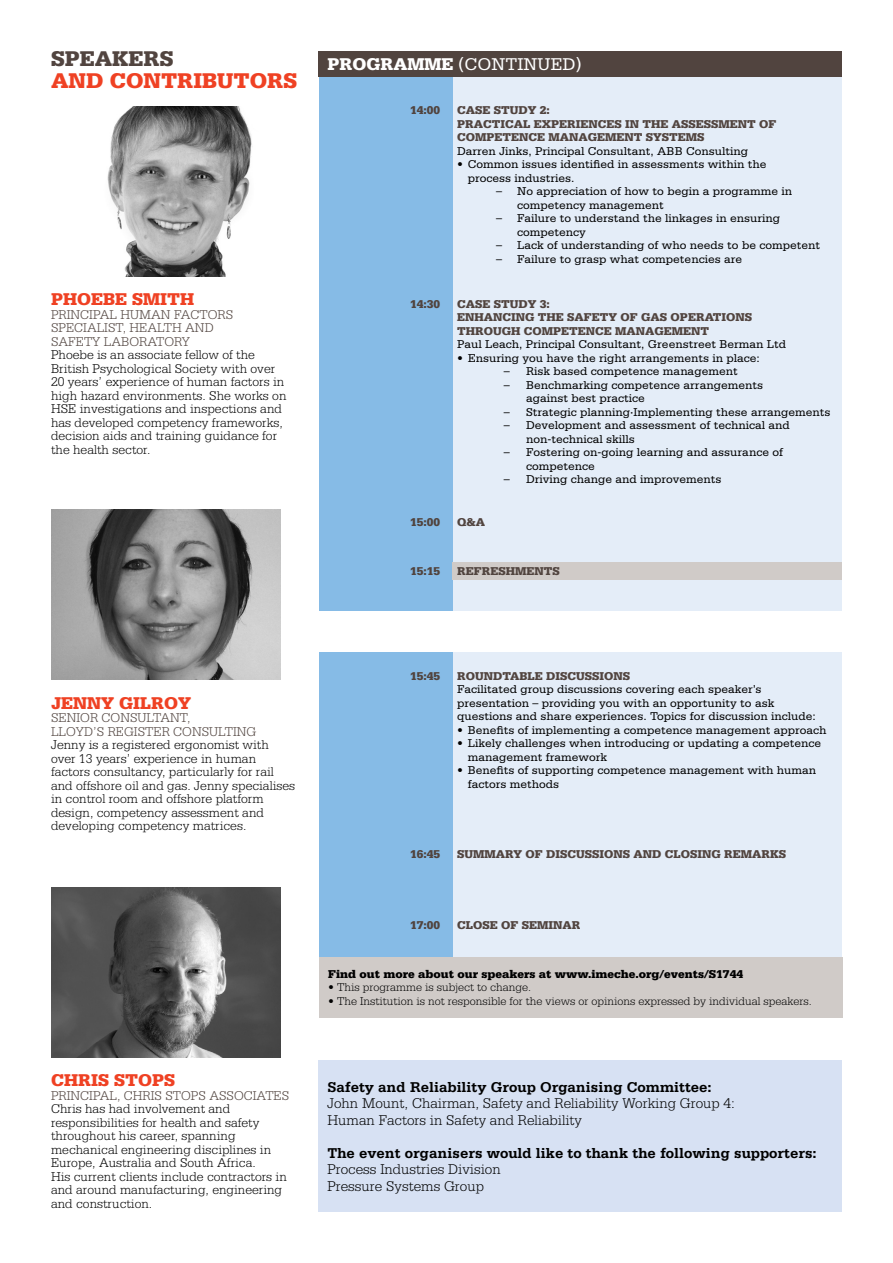
<style>
.page{position:relative;width:893px;height:1263px;background:#fff}
.page>*{position:absolute;margin:0;border:0;box-sizing:border-box;transform-origin:0 0}
.t1{font:900 22.5px "Serifa Std";color:#ef4123}
.t2{font:900 22.5px "Serifa Std";color:#51443f}
.t3{font:900 18px "Serifa Std";color:#ef4123}
.t4{font:18px "Serifa Std";color:#fff}
.t5{font:300 15px/16.5px "Serifa Std";color:#000}
.t6{font:700 15px "Serifa Std";color:#000}
.t7{font:300 13.5px/13.5px "Serifa Std";color:#000}
.t8{font:300 13.5px/13.5px "Serifa Std";color:#51443f}
.t9{font:12px/13.5px "Serifa Std";color:#000}
.t10{font:900 12px/13.5px "Serifa Std";color:#51443f}
.t11{font:300 12px "Serifa Std";color:#000}
.t12{font:900 12px "Serifa Std";color:#000}
.s1{font-weight:900}
</style>
<div class="page">
<div style="left:434px;top:68px;width:408px;height:542px;background:#e4edf8"></div>
<div style="left:319px;top:68px;width:134px;height:542px;background:#86bbe6"></div>
<div style="left:319px;top:51px;width:523px;height:26px;background:#51443f"></div>
<div style="left:319px;top:957px;width:523px;height:60px;background:#d0cbc8"></div>
<img style="left:107px;top:106px;width:145px;height:170px">
<img style="left:51px;top:510px;width:230px;height:170px">
<img style="left:51px;top:887px;width:230px;height:170px">
<div style="left:319px;top:1060px;width:523px;height:152px;background:#d7e1f3"></div>
<div style="left:434px;top:653px;width:408px;height:304px;background:#e4edf8"></div>
<div style="left:319px;top:653px;width:134px;height:304px;background:#86bbe6"></div>
<div style="left:453px;top:562px;width:389px;height:17px;background:#d0cbc8"></div>
<p class="t2" style="left:51px;top:45px;width:124px">SPEAKERS</p>
<p class="t1" style="left:51px;top:68px;width:248px">AND CONTRIBUTORS</p>
<p class="t3" style="left:51px;top:289px;width:145px">PHOEBE SMITH</p>
<p class="t8" style="left:51px;top:308px;width:184px">PRINCIPAL HUMAN FACTORS<br>SPECIALIST, HEALTH AND<br>SAFETY LABORATORY</p>
<p class="t7" style="left:51px;top:348px;width:237px">Phoebe is an associate fellow of the British Psychological Society with over 20 years’ experience of human factors in high hazard environments. She works on HSE investigations and inspections and has developed competency frameworks, decision aids and training guidance for the health sector.</p>
<p class="t4" style="left:327px;top:54px;width:255px"><span class="s1">PROGRAMME</span> (CONTINUED)</p>
<p class="t10" style="left:410px;top:103px;width:32px">14:00</p>
<p class="t10" style="left:410px;top:297px;width:32px">14:30</p>
<p class="t10" style="left:457px;top:103px;width:94px">CASE STUDY 2:</p>
<p class="t10" style="left:457px;top:117px;width:321px">PRACTICAL EXPERIENCES IN THE ASSESSMENT OF<br>COMPETENCE MANAGEMENT SYSTEMS</p>
<p class="t9" style="left:457px;top:144px;width:292px">Darren Jinks, Principal Consultant, ABB Consulting</p>
<p class="t9" style="left:468px;top:158px;width:300px;text-indent:-10px">• Common issues identified in assessments within the process industries.</p>
<p class="t9" style="left:517px;top:185px;width:276px;text-indent:-21px">– No appreciation of how to begin a programme in competency management</p>
<p class="t9" style="left:517px;top:212px;width:264px;text-indent:-21px">– Failure to understand the linkages in ensuring competency</p>
<p class="t9" style="left:496px;top:239px;width:325px">– Lack of understanding of who needs to be competent</p>
<p class="t9" style="left:496px;top:252px;width:247px">– Failure to grasp what competencies are</p>
<p class="t10" style="left:457px;top:297px;width:94px">CASE STUDY 3:</p>
<p class="t10" style="left:457px;top:310px;width:296px">ENHANCING THE SAFETY OF GAS OPERATIONS<br>THROUGH COMPETENCE MANAGEMENT</p>
<p class="t9" style="left:457px;top:338px;width:330px">Paul Leach, Principal Consultant, Greenstreet Berman Ltd</p>
<p class="t9" style="left:457px;top:351px;width:304px">• Ensuring you have the right arrangements in place:</p>
<p class="t9" style="left:504px;top:365px;width:235px">– Risk based competence management</p>
<p class="t9" style="left:526px;top:378px;width:238px;text-indent:-22px">– Benchmarking competence arrangements against best practice</p>
<p class="t9" style="left:504px;top:405px;width:328px">– Strategic planning·Implementing these arrangements</p>
<p class="t9" style="left:526px;top:419px;width:265px;text-indent:-22px">– Development and assessment of technical and non-technical skills</p>
<p class="t9" style="left:526px;top:446px;width:258px;text-indent:-22px">– Fostering on-going learning and assurance of competence</p>
<p class="t9" style="left:504px;top:473px;width:219px">– Driving change and improvements</p>
<p class="t10" style="left:410px;top:515px;width:32px">15:00</p>
<p class="t10" style="left:457px;top:515px;width:30px">Q&amp;A</p>
<p class="t10" style="left:410px;top:564px;width:32px">15:15</p>
<p class="t10" style="left:457px;top:564px;width:104px">REFRESHMENTS</p>
<p class="t3" style="left:51px;top:692px;width:142px">JENNY GILROY</p>
<p class="t8" style="left:51px;top:711px;width:207px">SENIOR CONSULTANT,<br>LLOYD’S REGISTER CONSULTING</p>
<p class="t7" style="left:51px;top:738px;width:246px">Jenny is a registered ergonomist with over 13 years’ experience in human factors consultancy, particularly for rail and offshore oil and gas. Jenny specialises in control room and offshore platform design, competency assessment and developing competency matrices.</p>
<p class="t3" style="left:51px;top:1070px;width:126px">CHRIS STOPS</p>
<p class="t8" style="left:51px;top:1089px;width:240px">PRINCIPAL, CHRIS STOPS ASSOCIATES</p>
<p class="t7" style="left:51px;top:1102px;width:237px">Chris has had involvement and responsibilities for health and safety throughout his career, spanning mechanical engineering disciplines in Europe, Australia and South Africa.<br>His current clients include contractors in and around manufacturing, engineering and construction.</p>
<p class="t10" style="left:410px;top:669px;width:32px">15:45</p>
<p class="t10" style="left:457px;top:669px;width:174px">ROUNDTABLE DISCUSSIONS</p>
<p class="t9" style="left:457px;top:683px;width:360px">Facilitated group discussions covering each speaker’s presentation – providing you with an opportunity to ask questions and share experiences. Topics for discussion include:</p>
<p class="t9" style="left:457px;top:723px;width:371px">• Benefits of implementing a competence management approach</p>
<p class="t9" style="left:468px;top:737px;width:355px;text-indent:-10px">• Likely challenges when introducing or updating a competence management framework</p>
<p class="t9" style="left:468px;top:764px;width:350px;text-indent:-10px">• Benefits of supporting competence management with human factors methods</p>
<p class="t10" style="left:410px;top:847px;width:32px">16:45</p>
<p class="t10" style="left:457px;top:847px;width:330px">SUMMARY OF DISCUSSIONS AND CLOSING REMARKS</p>
<p class="t10" style="left:410px;top:918px;width:32px">17:00</p>
<p class="t10" style="left:457px;top:918px;width:125px">CLOSE OF SEMINAR</p>
<p class="t12" style="left:328px;top:966px;width:416px">Find out more about our speakers at www.imeche.org/events/S1744</p>
<p class="t11" style="left:328px;top:980px;width:205px">• This programme is subject to change.</p>
<p class="t11" style="left:328px;top:994px;width:485px">• The Institution is not responsible for the views or opinions expressed by individual speakers.</p>
<p class="t6" style="left:327px;top:1078px;width:386px">Safety and Reliability Group Organising Committee:</p>
<p class="t5" style="left:327px;top:1095px;width:409px">John Mount, Chairman, Safety and Reliability Working Group 4:<br>Human Factors in Safety and Reliability</p>
<p class="t6" style="left:327px;top:1144px;width:491px">The event organisers would like to thank the following supporters:</p>
<p class="t5" style="left:327px;top:1161px;width:175px">Process Industries Division</p>
<p class="t5" style="left:327px;top:1178px;width:158px">Pressure Systems Group</p>
</div>
